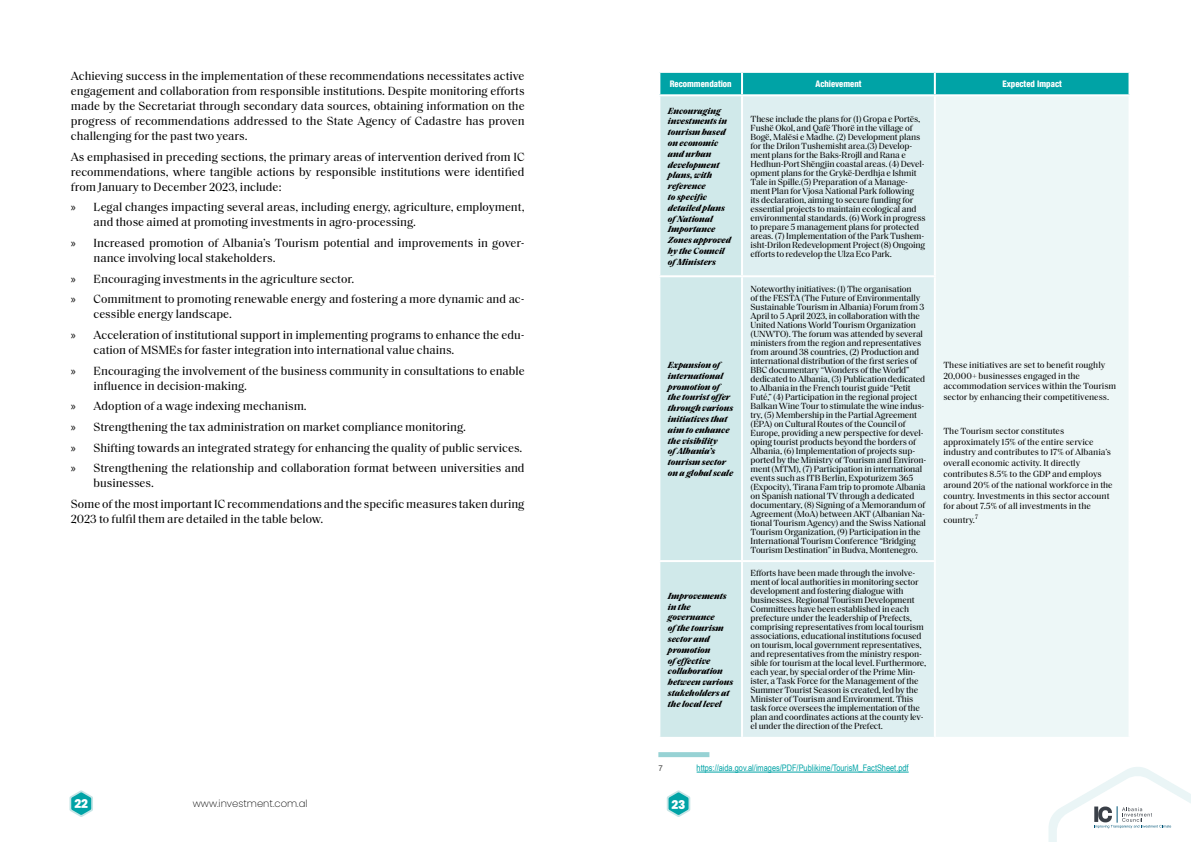
<style>
.page{position:relative;width:1191px;height:842px;background:#fff}
.page>*{position:absolute;margin:0;border:0;box-sizing:border-box;transform-origin:0 0}
.t1{font:12px/15px "Saol Text";color:#000}
.t2{font:800 12px "Poppins";color:#fff}
.t3{font:200 10px "Poppins";color:#000}
.t4{font:9px/9px "Saol Text";letter-spacing:-.015em;color:#000}
.t5{font:italic 700 9px/10.8px "Saol Text";color:#000}
.t6{font:9px "Arial Narrow";color:#00a3a6}
.t7{font:800 condensed 9px "Helvetica Neue LT Com";color:#fff;scale:.95 1}
.t8{font:8px "Arial";color:#4a4a49}
.s1{font-family:"Myriad Pro"}
</style>
<div class="page">
<div style="left:660px;top:73px;width:468px;height:21px;background:#00a3a6"></div>
<div style="left:660px;top:96px;width:81px;height:641px;background:#d0e9ea"></div>
<div style="left:743px;top:96px;width:191px;height:641px;background:#deeff1"></div>
<div style="left:935px;top:95px;width:194px;height:643px;background:#edf7f7"></div>
<hr style="left:741px;top:73px;width:2px;height:21px;background:#fff">
<hr style="left:934px;top:73px;width:2px;height:21px;background:#fff">
<hr style="left:935px;top:94px;width:195px;height:2px;background:#fff">
<hr style="left:934px;top:96px;width:2px;height:179px;background:#fff">
<hr style="left:1128px;top:96px;width:2px;height:180px;background:#fff">
<hr style="left:658px;top:275px;width:84px;height:2px;background:#fff">
<hr style="left:742px;top:275px;width:194px;height:2px;background:#fff">
<hr style="left:934px;top:277px;width:2px;height:283px;background:#fff">
<hr style="left:1128px;top:276px;width:2px;height:285px;background:#fff">
<hr style="left:658px;top:560px;width:84px;height:2px;background:#fff">
<hr style="left:742px;top:560px;width:194px;height:2px;background:#fff">
<hr style="left:934px;top:562px;width:2px;height:175px;background:#fff">
<hr style="left:1128px;top:561px;width:2px;height:176px;background:#fff">
<hr style="left:935px;top:737px;width:195px;height:2px;background:#fff">
<div style="left:658px;top:752px;width:51px;height:5px;background:#97d2d4"></div>
<hr style="left:696px;top:772px;width:212px;height:1px;background:#00a3a6">
<svg style="left:69px;top:790px;width:24px;height:27px"></svg>
<svg style="left:667px;top:790px;width:23px;height:27px"></svg>
<svg style="left:1048px;top:767px;width:143px;height:75px"></svg>
<p class="t1" style="left:71px;top:67px;width:455px;text-align:justify">Achieving success in the implementation of these recommendations necessitates active engagement and collaboration from responsible institutions. Despite monitoring efforts made by the Secretariat through secondary data sources, obtaining information on the progress of recommendations addressed to the State Agency of Cadastre has proven challenging for the past two years.</p>
<h1 class="t1" style="left:71px;top:148px;width:455px;text-align:justify">As emphasised in preceding sections, the primary areas of intervention derived from IC recommendations, where tangible actions by responsible institutions were identified from January to December 2023, include:</h1>
<h1 class="t1" style="left:94px;top:199px;width:432px;text-indent:-23px"><span class="s1">»</span> Legal changes impacting several areas, including energy, agriculture, employment, and those aimed at promoting investments in agro-processing.</h1>
<h1 class="t1" style="left:94px;top:234px;width:432px;text-indent:-23px"><span class="s1">»</span> Increased promotion of Albania’s Tourism potential and improvements in gover&shy;nance involving local stakeholders.</h1>
<h1 class="t1" style="left:71px;top:267px;width:455px;line-height:20.7px"><span class="s1">»</span> Encouraging investments in the agriculture sector.<br><span class="s1">»</span> Commitment to promoting renewable energy and fostering a more dynamic and ac-</h1>
<h1 class="t1" style="left:71px;top:303px;width:455px;line-height:20.7px;text-indent:23px">cessible energy landscape.<br><span class="s1">»</span> Acceleration of institutional support in implementing programs to enhance the edu-</h1>
<h1 class="t1" style="left:71px;top:339px;width:455px;line-height:20.7px;text-indent:23px">cation of MSMEs for faster integration into international value chains.<br><span class="s1">»</span> Encouraging the involvement of the business community in consultations to enable</h1>
<p class="t1" style="left:71px;top:374px;width:455px;line-height:20.7px;text-indent:23px">influence in decision-making.<br><span class="s1">»</span> Adoption of a wage indexing mechanism.<br><span class="s1">»</span> Strengthening the tax administration on market compliance monitoring.<br><span class="s1">»</span> Shifting towards an integrated strategy for enhancing the quality of public services. <span class="s1">»</span> Strengthening the relationship and collaboration format between universities and</p>
<h1 class="t1" style="left:71px;top:472px;width:455px;line-height:20.7px;text-indent:23px">businesses.<br>Some of the most important IC recommendations and the specific measures taken during</h1>
<h1 class="t1" style="left:71px;top:510px;width:254px">2023 to fulfil them are detailed in the table below.</h1>
<p class="t7" style="left:669px;top:78px;width:67px">Recommendation</p>
<p class="t7" style="left:815px;top:78px;width:50px">Achievement</p>
<p class="t7" style="left:1002px;top:78px;width:64px">Expected Impact</p>
<p class="t5" style="left:668px;top:104px;width:65px">Encouraging investments in tourism based on economic and urban development plans, with reference<br>to specific detailed plans ofNational<br>Importance<br>Zones approved by the Council ofMinisters</p>
<p class="t4" style="left:750px;top:113px;width:177px">These include the plans for (1) Gropa e Portës, Fushë Okol, and Qafë Thorë in the village of Bogë, Malësi e Madhe. (2) Development plans for the Drilon Tushemisht area.(3) Develop&shy;ment plans for the Baks-Rrojll and Rana e Hedhun-Port Shëngjin coastal areas. (4) Devel&shy;opment plans for the Grykë-Derdhja e Ishmit Tale in Spille.(5) Preparation of a Manage&shy;ment Plan for Vjosa National Park following<br>its declaration, aiming to secure funding for essential projects to maintain ecological and environmental standards. (6) Work in progress to prepare 5 management plans for protected areas. (7) Implementation of the Park Tushem&shy;isht-Drilon Redevelopment Project (8) Ongoing efforts to redevelop the Ulza Eco Park.</p>
<p class="t5" style="left:668px;top:359px;width:67px">Expansion of international promotion of the tourist offer through various initiatives that aim to enhance the visibility ofAlbania’s tourism sector on a global scale</p>
<p class="t5" style="left:668px;top:590px;width:67px">Improvements in the governance ofthe tourism sector and promotion ofeffective collaboration between various stakeholders at the local level</p>
<p class="t4" style="left:750px;top:283px;width:177px">Noteworthy initiatives: (1) The organisation<br>of the FESTA (The Future of Environmentally Sustainable Tourism in Albania) Forum from 3<br>April to 5 April 2023, in collaboration with the United Nations World Tourism Organization (UNWTO). The forum was attended by several ministers from the region and representatives from around 38 countries, (2) Production and international distribution of the first series of BBC documentary “Wonders of the World” dedicated to Albania, (3) Publication dedicated to Albania in the French tourist guide “Petit Futé,” (4) Participation in the regional project Balkan Wine Tour to stimulate the wine indus&shy;try, (5) Membership in the Partial Agreement (EPA) on Cultural Routes of the Council of Europe, providing a new perspective for devel&shy;oping tourist products beyond the borders of Albania, (6) Implementation of projects sup&shy;ported by the Ministry of Tourism and Environ&shy;ment (MTM), (7) Participation in international events such as ITB Berlin, Expoturizem 365 (Expocity), Tirana Fam trip to promote Albania on Spanish national TV through a dedicated documentary, (8) Signing of a Memorandum of Agreement (MoA) between AKT (Albanian Na&shy;tional Tourism Agency) and the Swiss National Tourism Organization, (9) Participation in the International Tourism Conference “Bridging Tourism Destination” in Budva, Montenegro.</p>
<p class="t4" style="left:750px;top:568px;width:177px">Efforts have been made through the involve&shy;ment of local authorities in monitoring sector development and fostering dialogue with businesses. Regional Tourism Development Committees have been established in each prefecture under the leadership of Prefects, comprising representatives from local tourism associations, educational institutions focused on tourism, local government representatives, and representatives from the ministry respon&shy;sible for tourism at the local level. Furthermore, each year, by special order of the Prime Min&shy;ister, a Task Force for the Management of the Summer Tourist Season is created, led by the Minister of Tourism and Environment. This task force oversees the implementation of the plan and coordinates actions at the county lev&shy;el under the direction of the Prefect.</p>
<p class="t8" style="left:658px;top:763px;width:6px">7</p>
<p class="t6" style="left:696px;top:761px;width:213px">https://aida.gov.al/images/PDF/Publikime/TourisM_FactSheet.pdf</p>
<p class="t4" style="left:943px;top:359px;width:174px;line-height:10.8px">These initiatives are set to benefit roughly 20,000+ businesses engaged in the accommodation services within the Tourism sector by enhancing their competitiveness.</p>
<p class="t4" style="left:943px;top:425px;width:171px;line-height:10.8px">The Tourism sector constitutes approximately 15% of the entire service industry and contributes to 17% of Albania’s overall economic activity. It directly contributes 8.5% to the GDP and employs around 20% of the national workforce in the country. Investments in this sector account for about 7.5% of all investments in the</p>
<p class="t4" style="left:943px;top:514px;width:36px">country.<sup>7</sup></p>
<h1 class="t2" style="left:74px;top:796px;width:15px">22</h1>
<p class="t3" style="left:193px;top:798px;width:116px">www.investment.com.al</p>
<h1 class="t2" style="left:671px;top:797px;width:16px">23</h1>
</div>
